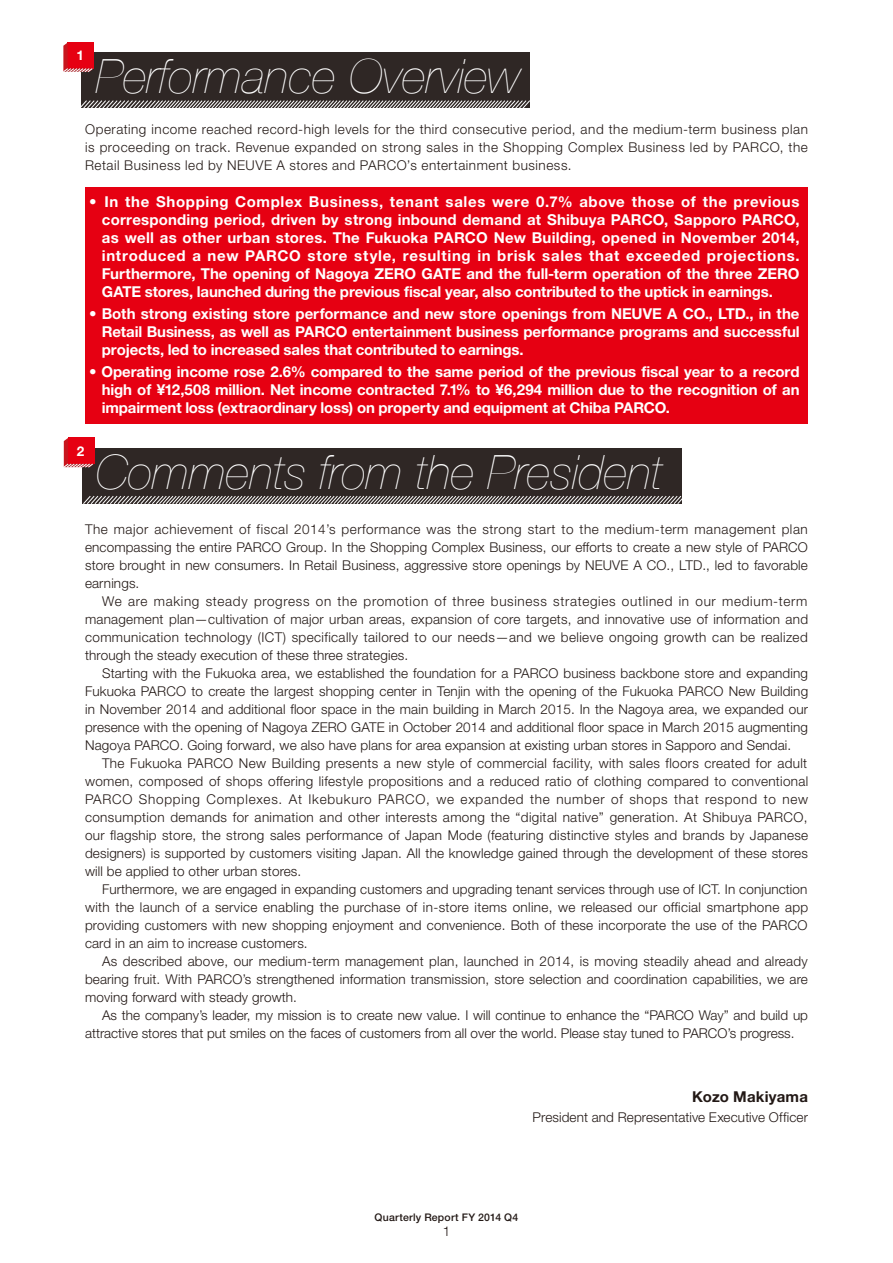
<style>
.page{position:relative;width:893px;height:1263px;background:#fff}
.page>*{position:absolute;margin:0;border:0;box-sizing:border-box;transform-origin:0 0}
.t1{font:italic 200 47.25px "Helvetica Neue";color:#fff}
.t2{font:700 15px/18px "Helvetica Neue LT Std";letter-spacing:-.01em;color:#fff;text-align:justify}
.t3{font:700 15px "Helvetica Neue LT Std";letter-spacing:.01em;color:#221815}
.t4{font:300 13.5px/18px "Helvetica Neue LT Std";letter-spacing:.01em;color:#221815;text-align:justify}
.t5{font:700 13.5px "Helvetica Neue LT Std";color:#fff}
.t6{font:500 10.5px "Helvetica Neue LT Std";letter-spacing:.02em;color:#221815}
</style>
<div class="page">
<div style="left:81px;top:53px;width:449px;height:55px;background:#2f2725"></div>
<div style="left:82px;top:448px;width:599px;height:55px;background:#2f2725"></div>
<div style="left:85px;top:187px;width:723px;height:236px;background:#e60012"></div>
<svg style="left:63px;top:43px;width:31px;height:29px"></svg>
<svg style="left:63px;top:438px;width:31px;height:30px"></svg>
<svg style="left:81px;top:100px;width:449px;height:8px"></svg>
<svg style="left:83px;top:495px;width:599px;height:9px"></svg>
<p class="t5" style="left:76px;top:47px;width:9px">1</p>
<h1 class="t1" style="left:96px;top:49px;width:426px">Performance Overview</h1>
<p class="t4" style="left:85px;top:120px;width:724px">Operating income reached record-high levels for the third consecutive period, and the medium-term business plan is proceeding on track. Revenue expanded on strong sales in the Shopping Complex Business led by PARCO, the Retail Business led by NEUVE A stores and PARCO’s entertainment business.</p>
<p class="t2" style="left:102px;top:192px;width:699px;text-indent:-13px">• In the Shopping Complex Business, tenant sales were 0.7% above those of the previous corresponding period, driven by strong inbound demand at Shibuya PARCO, Sapporo PARCO, as well as other urban stores. The Fukuoka PARCO New Building, opened in November 2014, introduced a new PARCO store style, resulting in brisk sales that exceeded projections.<br>Furthermore, The opening of Nagoya ZERO GATE and the full-term operation of the three ZERO GATE stores, launched during the previous fiscal year, also contributed to the uptick in earnings.</p>
<p class="t2" style="left:102px;top:304px;width:699px;text-indent:-13px">• Both strong existing store performance and new store openings from NEUVE A CO., LTD., in the Retail Business, as well as PARCO entertainment business performance programs and successful projects, led to increased sales that contributed to earnings.</p>
<p class="t2" style="left:102px;top:363px;width:699px;text-indent:-13px">• Operating income rose 2.6% compared to the same period of the previous fiscal year to a record high of ¥12,508 million. Net income contracted 7.1% to ¥6,294 million due to the recognition of an impairment loss (extraordinary loss) on property and equipment at Chiba PARCO.</p>
<p class="t5" style="left:77px;top:443px;width:9px">2</p>
<h1 class="t1" style="left:96px;top:445px;width:569px">Comments from the President</h1>
<p class="t4" style="left:85px;top:520px;width:724px">The major achievement of fiscal 2014’s performance was the strong start to the medium-term management plan encompassing the entire PARCO Group. In the Shopping Complex Business, our efforts to create a new style of PARCO store brought in new consumers. In Retail Business, aggressive store openings by NEUVE A CO., LTD., led to favorable earnings.</p>
<p class="t4" style="left:85px;top:592px;width:724px;text-indent:17px">We are making steady progress on the promotion of three business strategies outlined in our medium-term management plan—cultivation of major urban areas, expansion of core targets, and innovative use of information and communication technology (ICT) specifically tailored to our needs—and we believe ongoing growth can be realized through the steady execution of these three strategies.</p>
<p class="t4" style="left:85px;top:664px;width:725px;text-indent:17px">Starting with the Fukuoka area, we established the foundation for a PARCO business backbone store and expanding Fukuoka PARCO to create the largest shopping center in Tenjin with the opening of the Fukuoka PARCO New Building in November 2014 and additional floor space in the main building in March 2015. In the Nagoya area, we expanded our presence with the opening of Nagoya ZERO GATE in October 2014 and additional floor space in March 2015 augmenting Nagoya PARCO. Going forward, we also have plans for area expansion at existing urban stores in Sapporo and Sendai.</p>
<p class="t4" style="left:85px;top:754px;width:725px;text-indent:17px">The Fukuoka PARCO New Building presents a new style of commercial facility, with sales floors created for adult women, composed of shops offering lifestyle propositions and a reduced ratio of clothing compared to conventional PARCO Shopping Complexes. At Ikebukuro PARCO, we expanded the number of shops that respond to new consumption demands for animation and other interests among the “digital native” generation. At Shibuya PARCO, our flagship store, the strong sales performance of Japan Mode (featuring distinctive styles and brands by Japanese designers) is supported by customers visiting Japan. All the knowledge gained through the development of these stores will be applied to other urban stores.</p>
<p class="t4" style="left:85px;top:880px;width:725px;text-indent:17px">Furthermore, we are engaged in expanding customers and upgrading tenant services through use of ICT. In conjunction with the launch of a service enabling the purchase of in-store items online, we released our official smartphone app providing customers with new shopping enjoyment and convenience. Both of these incorporate the use of the PARCO card in an aim to increase customers.</p>
<p class="t4" style="left:85px;top:952px;width:724px;text-indent:17px">As described above, our medium-term management plan, launched in 2014, is moving steadily ahead and already bearing fruit. With PARCO’s strengthened information transmission, store selection and coordination capabilities, we are moving forward with steady growth.</p>
<p class="t4" style="left:85px;top:1006px;width:724px;text-indent:17px">As the company’s leader, my mission is to create new value. I will continue to enhance the “PARCO Way” and build up attractive stores that put smiles on the faces of customers from all over the world. Please stay tuned to PARCO’s progress.</p>
<p class="t3" style="left:692px;top:1087px;width:117px">Kozo Makiyama</p>
<p class="t4" style="left:533px;top:1107px;width:277px">President and Representative Executive Officer</p>
<p class="t6" style="left:375px;top:1211px;width:145px">Quarterly Report FY 2014 Q4</p>
<p class="t4" style="left:443px;top:1222px;width:9px">1</p>
</div>
